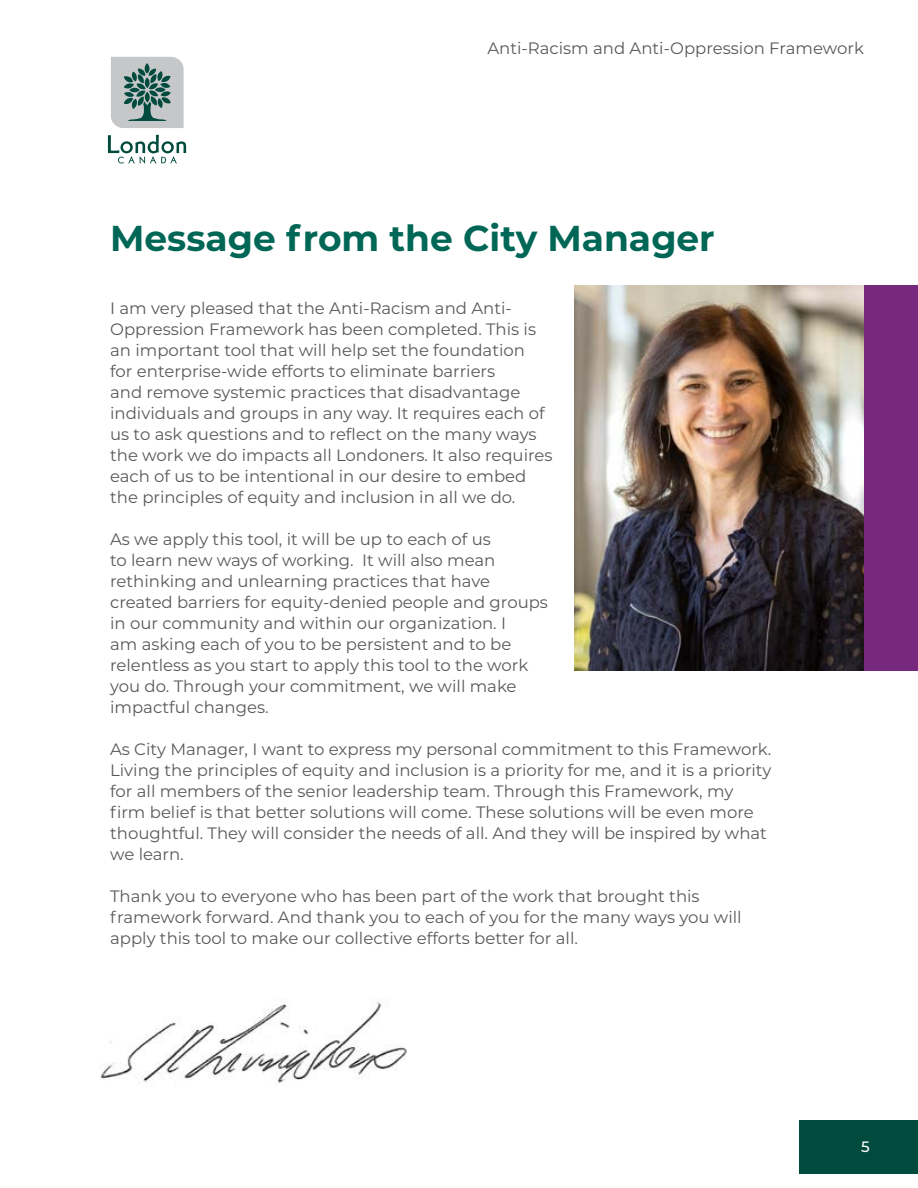
<style>
.page{position:relative;width:918px;height:1188px;background:#fff}
.page>*{position:absolute;margin:0;border:0;box-sizing:border-box;transform-origin:0 0}
.Paragraph_Heading__H1{font:700 36px "Montserrat";color:#065}
.Paragraph_Body__P{font:16.5px/21px "Montserrat";color:#58595b}
.t1{font:500 15px "Montserrat";color:#fff}
</style>
<div class="page">
<svg style="left:108px;top:135px;width:78px;height:29px"></svg>
<svg style="left:111px;top:57px;width:73px;height:71px"></svg>
<img style="left:100px;top:999px;width:307px;height:84px">
<img style="left:575px;top:286px;width:289px;height:385px">
<div style="left:864px;top:286px;width:54px;height:385px;background:#77297e"></div>
<div style="left:799px;top:1120px;width:119px;height:54px;background:#004b3d"></div>
<p class="Paragraph_Body__P" style="left:487px;top:37px;width:378px">Anti-Racism and Anti-Oppression Framework</p>
<h1 class="Paragraph_Heading__H1" style="left:110px;top:212px;width:606px">Message from the City Manager</h1>
<p class="Paragraph_Body__P" style="left:110px;top:297px;width:444px">I am very pleased that the Anti-Racism and Anti-Oppression Framework has been completed. This is an important tool that will help set the foundation<br>for enterprise-wide efforts to eliminate barriers<br>and remove systemic practices that disadvantage individuals and groups in any way. It requires each of us to ask questions and to reflect on the many ways the work we do impacts all Londoners. It also requires each of us to be intentional in our desire to embed the principles of equity and inclusion in all we do.</p>
<p class="Paragraph_Body__P" style="left:110px;top:528px;width:439px">As we apply this tool, it will be up to each of us<br>to learn new ways of working. It will also mean rethinking and unlearning practices that have created barriers for equity-denied people and groups in our community and within our organization. I<br>am asking each of you to be persistent and to be relentless as you start to apply this tool to the work you do. Through your commitment, we will make impactful changes.</p>
<p class="Paragraph_Body__P" style="left:110px;top:738px;width:663px">As City Manager, I want to express my personal commitment to this Framework.<br>Living the principles of equity and inclusion is a priority for me, and it is a priority for all members of the senior leadership team. Through this Framework, my firm belief is that better solutions will come. These solutions will be even more thoughtful. They will consider the needs of all. And they will be inspired by what we learn.</p>
<p class="Paragraph_Body__P" style="left:110px;top:885px;width:633px">Thank you to everyone who has been part of the work that brought this framework forward. And thank you to each of you for the many ways you will apply this tool to make our collective efforts better for all.</p>
<p class="t1" style="left:861px;top:1136px;width:10px">5</p>
</div>
